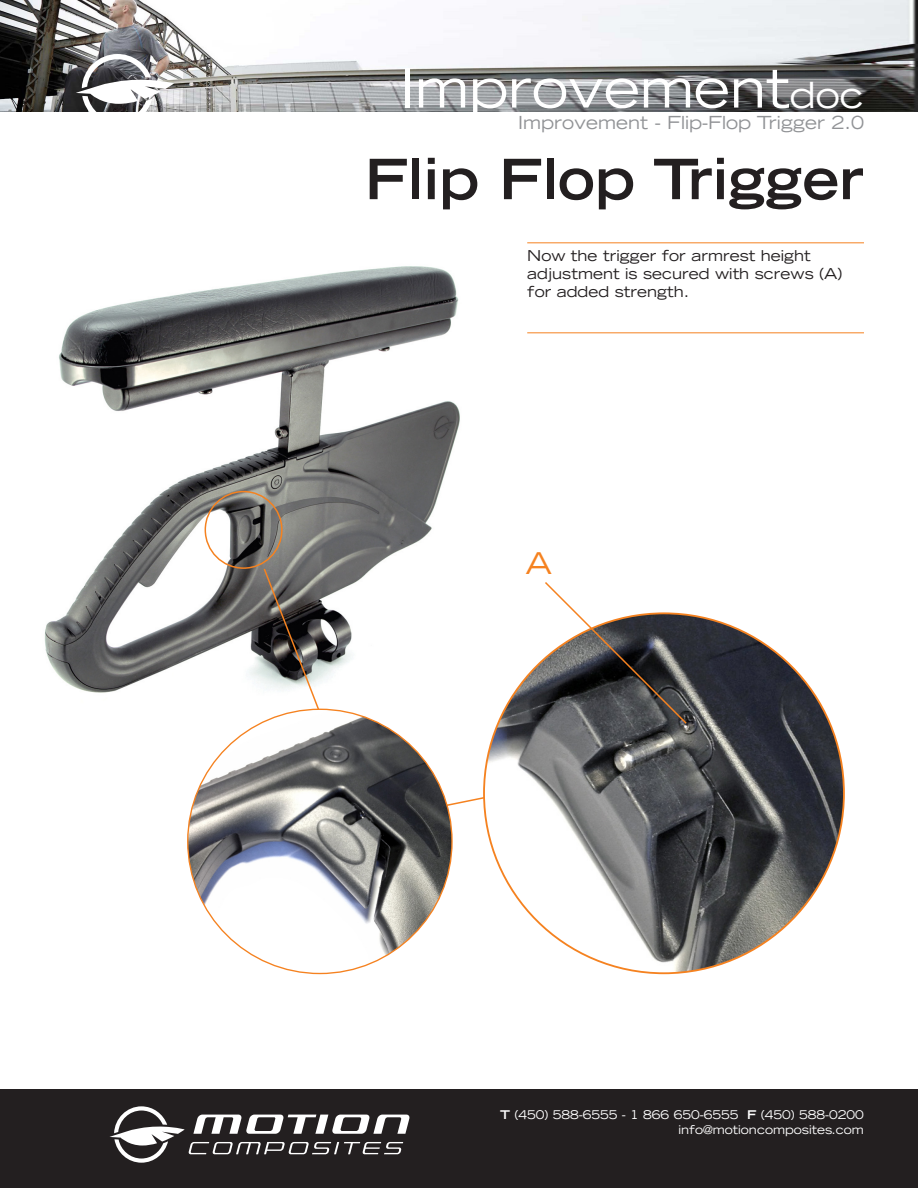
<style>
.page{position:relative;width:918px;height:1188px;background:#fff}
.page>*{position:absolute;margin:0;border:0;box-sizing:border-box;transform-origin:0 0}
.Nom_produit{font:700 expanded 55.5px "Trade Gothic LH";color:#231f20}
.t1{font:expanded 54px "Trade Gothic LH";color:#fff}
.Bullet{font:expanded 30px "Trade Gothic LH";color:#f58220}
.Date{font:expanded 18px "Trade Gothic LH";color:#919396}
.Bullet-2{font:expanded 15px/18px "Trade Gothic LH";color:#231f20}
.t2{font:expanded 12px/15.5px "Trade Gothic LH";color:#fff;text-align:right}
.s1{font-size:36px}
.s2{font-weight:700}
</style>
<div class="page">
<img style="left:0;top:0;width:918px;height:111px">
<div style="left:0;top:1089px;width:918px;height:99px;background:#231f20"></div>
<svg style="left:109px;top:1106px;width:301px;height:57px"></svg>
<svg style="left:443px;top:792px;width:41px;height:19px"></svg>
<img style="left:44px;top:266px;width:416px;height:427px">
<svg style="left:76px;top:54px;width:98px;height:58px"></svg>
<hr style="left:527px;top:242px;width:337px;height:1px;background:#f58220">
<hr style="left:527px;top:332px;width:337px;height:1px;background:#f58220">
<div style="left:205px;top:491px;width:78px;height:78px;border:2px solid #f58220;border-radius:50%"></div>
<svg style="left:262px;top:567px;width:82px;height:155px"></svg>
<img style="left:188px;top:709px;width:264px;height:265px;border-radius:132px">
<img style="left:484px;top:613px;width:360px;height:360px;border-radius:180px">
<svg style="left:543px;top:582px;width:145px;height:143px"></svg>
<p class="t1" style="left:400px;top:53px;width:465px">Improvement<span class="s1">doc</span></p>
<p class="Date" style="left:518px;top:111px;width:347px">Improvement - Flip-Flop Trigger 2.0</p>
<p class="Nom_produit" style="left:365px;top:143px;width:501px">Flip Flop Trigger</p>
<p class="Bullet-2" style="left:527px;top:246px;width:317px">Now the trigger for armrest height adjustment is secured with screws (A) for added strength.</p>
<p class="Bullet" style="left:526px;top:544px;width:28px">A</p>
<p class="t2" style="left:500px;top:1106px;width:365px"><span class="s2">T</span> (450) 588-6555 - 1 866 650-6555 <span class="s2">F</span> (450) 588-0200 info@motioncomposites.com</p>
</div>
